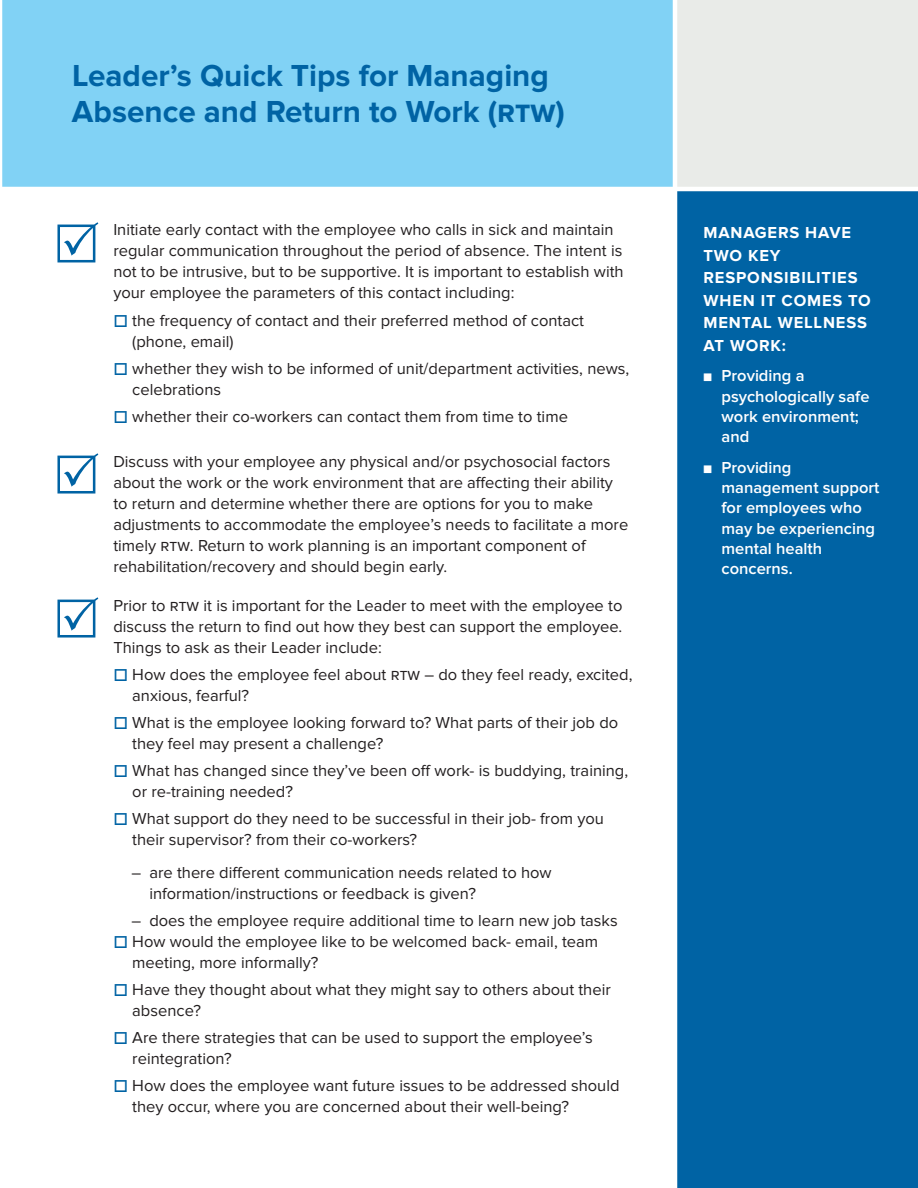
<style>
.page{position:relative;width:918px;height:1188px;background:#fff}
.page>*{position:absolute;margin:0;border:0;box-sizing:border-box;transform-origin:0 0}
.t1{font:700 31.5px/36px "Proxima Nova";color:#0063a4}
.t2{font:16.5px/21px "Proxima Nova";color:#231f20}
.t3{font:600 16.5px/20.2px "Proxima Nova";color:#fff}
.t4{font:700 16.5px/22.5px "Proxima Nova";letter-spacing:.05em;color:#fff}
.s1{color:#0063a4}
</style>
<div class="page">
<div style="left:675px;top:189px;width:243px;height:999px;background:#0063a4"></div>
<div style="left:0;top:0;width:675px;height:189px;background:#81d2f5"></div>
<div style="left:675px;top:0;width:243px;height:189px;background:#e9ebe8"></div>
<hr style="left:673px;top:0;width:4px;height:1188px;background:#fff">
<hr style="left:0;top:187px;width:918px;height:4px;background:#fff">
<hr style="left:0;top:0;width:2px;height:1188px;background:#fff">
<h1 class="t1" style="left:72px;top:61px;width:494px">Leader’s Quick Tips for Managing<br>Absence and Return to Work (RTW)</h1>
<p class="t2" style="left:113px;top:221px;width:512px">Initiate early contact with the employee who calls in sick and maintain regular communication throughout the period of absence. The intent is not to be intrusive, but to be supportive. It is important to establish with your employee the parameters of this contact including:</p>
<p class="t2" style="left:132px;top:311px;width:453px;text-indent:-19px"><span class="s1">□</span> the frequency of contact and their preferred method of contact (phone, email)</p>
<p class="t2" style="left:132px;top:359px;width:499px;text-indent:-19px"><span class="s1">□</span> whether they wish to be informed of unit/department activities, news, celebrations</p>
<p class="t2" style="left:113px;top:407px;width:456px"><span class="s1">□</span> whether their co-workers can contact them from time to time</p>
<p class="t2" style="left:113px;top:452px;width:516px">Discuss with your employee any physical and/or psychosocial factors about the work or the work environment that are affecting their ability to return and determine whether there are options for you to make adjustments to accommodate the employee’s needs to facilitate a more timely RTW. Return to work planning is an important component of rehabilitation/recovery and should begin early.</p>
<p class="t2" style="left:113px;top:596px;width:511px;text-align:justify">Prior to RTW it is important for the Leader to meet with the employee to discuss the return to find out how they best can support the employee.<br>Things to ask as their Leader include:</p>
<p class="t2" style="left:132px;top:665px;width:502px;text-indent:-19px"><span class="s1">□</span> How does the employee feel about RTW – do they feel ready, excited, anxious, fearful?</p>
<p class="t2" style="left:132px;top:713px;width:488px;text-indent:-19px"><span class="s1">□</span> What is the employee looking forward to? What parts of their job do they feel may present a challenge?</p>
<p class="t2" style="left:132px;top:761px;width:497px;text-indent:-19px"><span class="s1">□</span> What has changed since they’ve been off work- is buddying, training, or re-training needed?</p>
<p class="t2" style="left:132px;top:809px;width:473px;text-indent:-19px"><span class="s1">□</span> What support do they need to be successful in their job- from you their supervisor? from their co-workers?</p>
<p class="t2" style="left:149px;top:863px;width:404px;text-indent:-18px">– are there different communication needs related to how information/instructions or feedback is given?</p>
<p class="t2" style="left:131px;top:911px;width:488px">– does the employee require additional time to learn new job tasks</p>
<p class="t2" style="left:132px;top:932px;width:467px;text-indent:-19px"><span class="s1">□</span> How would the employee like to be welcomed back- email, team meeting, more informally?</p>
<p class="t2" style="left:132px;top:980px;width:480px;text-indent:-19px"><span class="s1">□</span> Have they thought about what they might say to others about their absence?</p>
<p class="t2" style="left:132px;top:1028px;width:462px;text-indent:-19px"><span class="s1">□</span> Are there strategies that can be used to support the employee’s reintegration?</p>
<p class="t2" style="left:132px;top:1076px;width:489px;text-indent:-19px"><span class="s1">□</span> How does the employee want future issues to be addressed should they occur, where you are concerned about their well-being?</p>
<p class="t4" style="left:704px;top:223px;width:169px">MANAGERS HAVE<br>TWO KEY<br>RESPONSIBILITIES<br>WHEN IT COMES TO<br>MENTAL WELLNESS<br>AT WORK:</p>
<p class="t3" style="left:721px;top:367px;width:150px">Providing a psychologically safe work environment; and</p>
<p class="t3" style="left:721px;top:459px;width:160px">Providing management support for employees who may be experiencing mental health concerns.</p>
</div>
